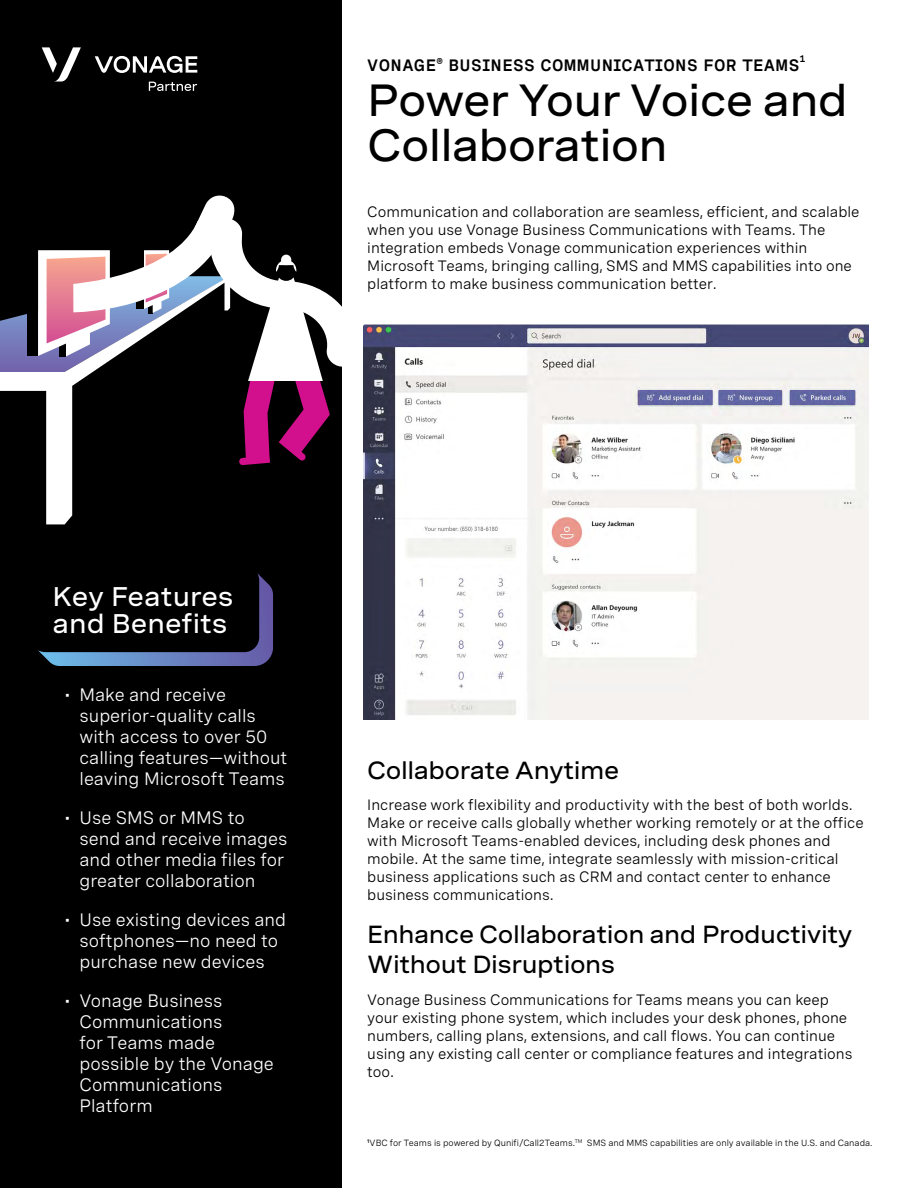
<style>
.page{position:relative;width:918px;height:1188px;background:#fff}
.page>*{position:absolute;margin:0;border:0;box-sizing:border-box;transform-origin:0 0}
.Heading{font:500 expanded 45px/45px "Spezia";letter-spacing:-.02em;color:#000}
.White_Subhead{font:500 expanded 27px/27px "Spezia";color:#fff}
.Black_Subhead{font:500 expanded 24.75px/29.7px "Spezia";letter-spacing:-.02em;color:#000}
.t1{font:18px/21px "Spezia";color:#fff}
.Heading-2{font:600 16.5px "Spezia Semi Mono";letter-spacing:.025em;color:#000}
.Black_Subhead-2{font:15px/18px "Spezia";color:#000}
.Heading-3{font:600 9.6px "Spezia Semi Mono";color:#000}
.t2{font:9px "Spezia";color:#000}
</style>
<div class="page">
<div style="left:0;top:0;width:342px;height:1188px;background:#000"></div>
<img style="left:364px;top:324px;width:504px;height:396px">
<svg style="left:46px;top:465px;width:27px;height:59px;background:#f0f0f0"></svg>
<svg style="left:0;top:196px;width:342px;height:269px"></svg>
<svg style="left:38px;top:573px;width:235px;height:93px"></svg>
<svg style="left:42px;top:47px;width:39px;height:35px"></svg>
<svg style="left:95px;top:56px;width:102px;height:17px"></svg>
<svg style="left:149px;top:82px;width:48px;height:9px"></svg>
<p class="Heading-2" style="left:367px;top:52px;width:434px">VONAGE<sup>®</sup> BUSINESS COMMUNICATIONS FOR TEAMS</p>
<p class="Heading-3" style="left:800px;top:51px;width:7px">1</p>
<p class="Heading" style="left:367px;top:74px;width:482px">Power Your Voice and<br>Collaboration</p>
<p class="Black_Subhead-2" style="left:367px;top:201px;width:494px">Communication and collaboration are seamless, efficient, and scalable when you use Vonage Business Communications with Teams. The integration embeds Vonage communication experiences within Microsoft Teams, bringing calling, SMS and MMS capabilities into one platform to make business communication better.</p>
<p class="White_Subhead" style="left:52px;top:581px;width:183px">Key Features and Benefits</p>
<p class="t1" style="left:80px;top:683px;width:209px;text-indent:-15px">• Make and receive superior-quality calls with access to over 50 calling features—without leaving Microsoft Teams</p>
<p class="t1" style="left:80px;top:806px;width:209px;text-indent:-15px">• Use SMS or MMS to send and receive images and other media files for greater collaboration</p>
<p class="t1" style="left:64px;top:908px;width:223px;text-align:center">• Use existing devices and softphones—no need to purchase new devices</p>
<p class="t1" style="left:80px;top:989px;width:196px;text-indent:-15px">• Vonage Business<br>Communications<br>for Teams made possible by the Vonage<br>Communications<br>Platform</p>
<p class="Black_Subhead" style="left:367px;top:753px;width:253px">Collaborate Anytime</p>
<p class="Black_Subhead-2" style="left:367px;top:795px;width:498px">Increase work flexibility and productivity with the best of both worlds.<br>Make or receive calls globally whether working remotely or at the office with Microsoft Teams-enabled devices, including desk phones and mobile. At the same time, integrate seamlessly with mission-critical business applications such as CRM and contact center to enhance business communications.</p>
<p class="Black_Subhead" style="left:367px;top:918px;width:487px">Enhance Collaboration and Productivity<br>Without Disruptions</p>
<p class="Black_Subhead-2" style="left:367px;top:989px;width:487px">Vonage Business Communications for Teams means you can keep your existing phone system, which includes your desk phones, phone numbers, calling plans, extensions, and call flows. You can continue using any existing call center or compliance features and integrations too.</p>
<p class="t2" style="left:367px;top:1136px;width:507px"><sup>1</sup>VBC for Teams is powered by Qunifi/Call2Teams.<sup>TM</sup> SMS and MMS capabilities are only available in the U.S. and Canada.</p>
</div>
